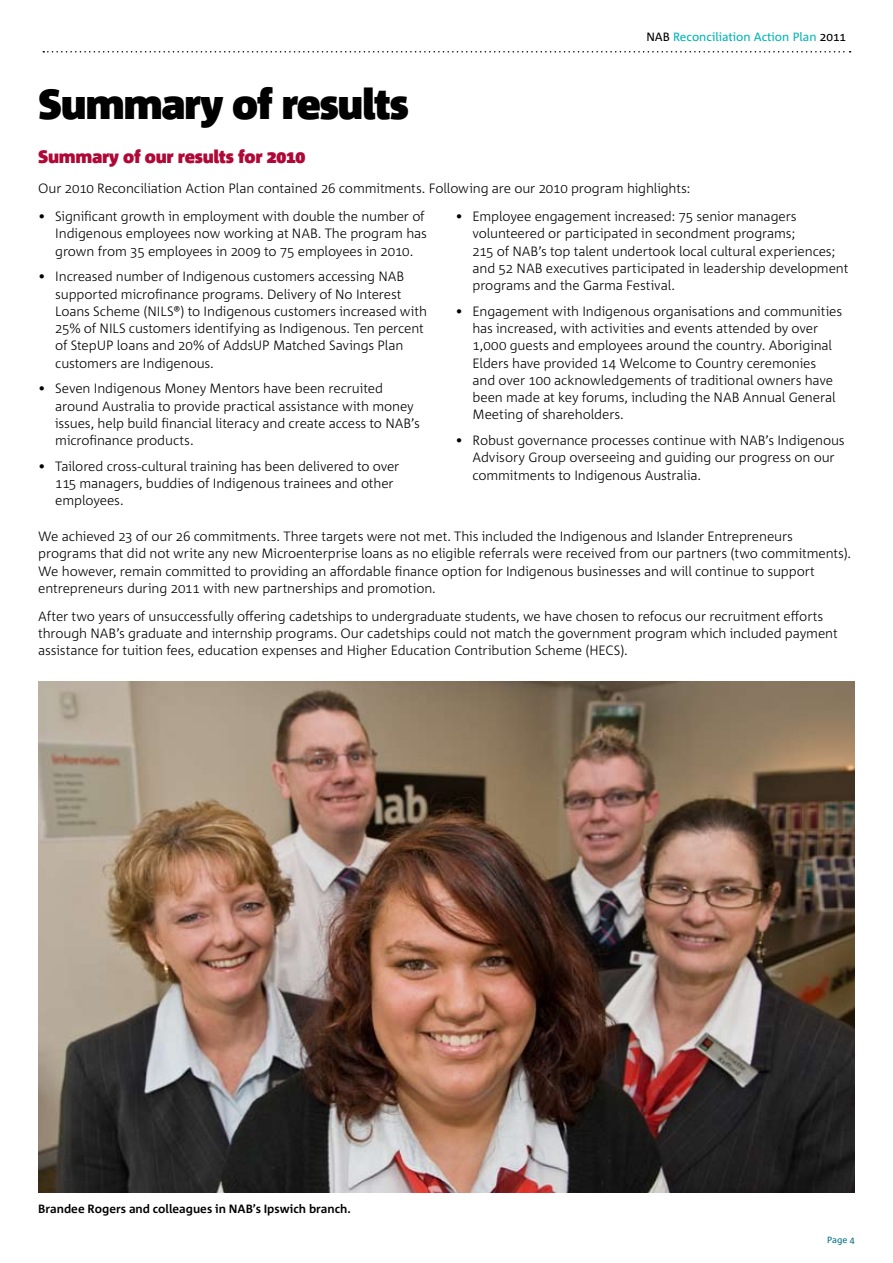
<style>
.page{position:relative;width:893px;height:1263px;background:#fff}
.page>*{position:absolute;margin:0;border:0;box-sizing:border-box;transform-origin:0 0}
.t1{font:900 42px "Corpid C1 s";letter-spacing:-.03em;color:#000}
.t2{font:900 18px "Corpid C1 s";letter-spacing:-.02em;color:#b00836}
.t3{font:300 13.5px/17.2px "Corpid C1 s";letter-spacing:-.01em;color:#000}
.t4{font:700 12px "Corpid C1 s";color:#000}
.t5{font:12px "Corpid C1 s";color:#00b5b5}
.t6{font:9px "Corpid C1 s";color:#007085}
.s1{color:#000}
</style>
<div class="page">
<svg style="left:43px;top:51px;width:808px;height:2px"></svg>
<img style="left:38px;top:681px;width:817px;height:511px">
<p class="t5" style="left:646px;top:29px;width:194px"><span class="s1">NAB</span> Reconciliation Action Plan <span class="s1">2011</span></p>
<h1 class="t1" style="left:38px;top:78px;width:372px">Summary of results</h1>
<h2 class="t2" style="left:38px;top:145px;width:269px">Summary of our results for 2010</h2>
<p class="t3" style="left:38px;top:179px;width:654px">Our 2010 Reconciliation Action Plan contained 26 commitments. Following are our 2010 program highlights:</p>
<p class="t3" style="left:55px;top:207px;width:373px;text-indent:-17px">• Significant growth in employment with double the number of<br>Indigenous employees now working at NAB. The program has grown from 35 employees in 2009 to 75 employees in 2010.</p>
<p class="t3" style="left:55px;top:268px;width:373px;text-indent:-17px">• Increased number of Indigenous customers accessing NAB supported microfinance programs. Delivery of No Interest Loans Scheme (NILS®) to Indigenous customers increased with 25% of NILS customers identifying as Indigenous. Ten percent of StepUP loans and 20% of AddsUP Matched Savings Plan customers are Indigenous.</p>
<p class="t3" style="left:55px;top:380px;width:366px;text-indent:-17px">• Seven Indigenous Money Mentors have been recruited around Australia to provide practical assistance with money issues, help build financial literacy and create access to NAB’s microfinance products.</p>
<p class="t3" style="left:55px;top:457px;width:346px;text-indent:-17px">• Tailored cross-cultural training has been delivered to over<br>115 managers, buddies of Indigenous trainees and other employees.</p>
<p class="t3" style="left:472px;top:207px;width:377px;text-indent:-17px">• Employee engagement increased: 75 senior managers volunteered or participated in secondment programs;<br>215 of NAB’s top talent undertook local cultural experiences; and 52 NAB executives participated in leadership development programs and the Garma Festival.</p>
<p class="t3" style="left:472px;top:302px;width:371px;text-indent:-17px">• Engagement with Indigenous organisations and communities has increased, with activities and events attended by over 1,000 guests and employees around the country. Aboriginal Elders have provided 14 Welcome to Country ceremonies and over 100 acknowledgements of traditional owners have been made at key forums, including the NAB Annual General Meeting of shareholders.</p>
<p class="t3" style="left:472px;top:431px;width:374px;text-indent:-17px">• Robust governance processes continue with NAB’s Indigenous<br>Advisory Group overseeing and guiding our progress on our commitments to Indigenous Australia.</p>
<p class="t3" style="left:38px;top:527px;width:814px">We achieved 23 of our 26 commitments. Three targets were not met. This included the Indigenous and Islander Entrepreneurs programs that did not write any new Microenterprise loans as no eligible referrals were received from our partners (two commitments).<br>We however, remain committed to providing an affordable finance option for Indigenous businesses and will continue to support entrepreneurs during 2011 with new partnerships and promotion.</p>
<p class="t3" style="left:38px;top:607px;width:801px">After two years of unsuccessfully offering cadetships to undergraduate students, we have chosen to refocus our recruitment efforts through NAB’s graduate and internship programs. Our cadetships could not match the government program which included payment assistance for tuition fees, education expenses and Higher Education Contribution Scheme (HECS).</p>
<p class="t4" style="left:38px;top:1201px;width:314px">Brandee Rogers and colleagues in NAB’s Ipswich branch.</p>
<p class="t6" style="left:827px;top:1234px;width:22px">Page</p>
</div>
